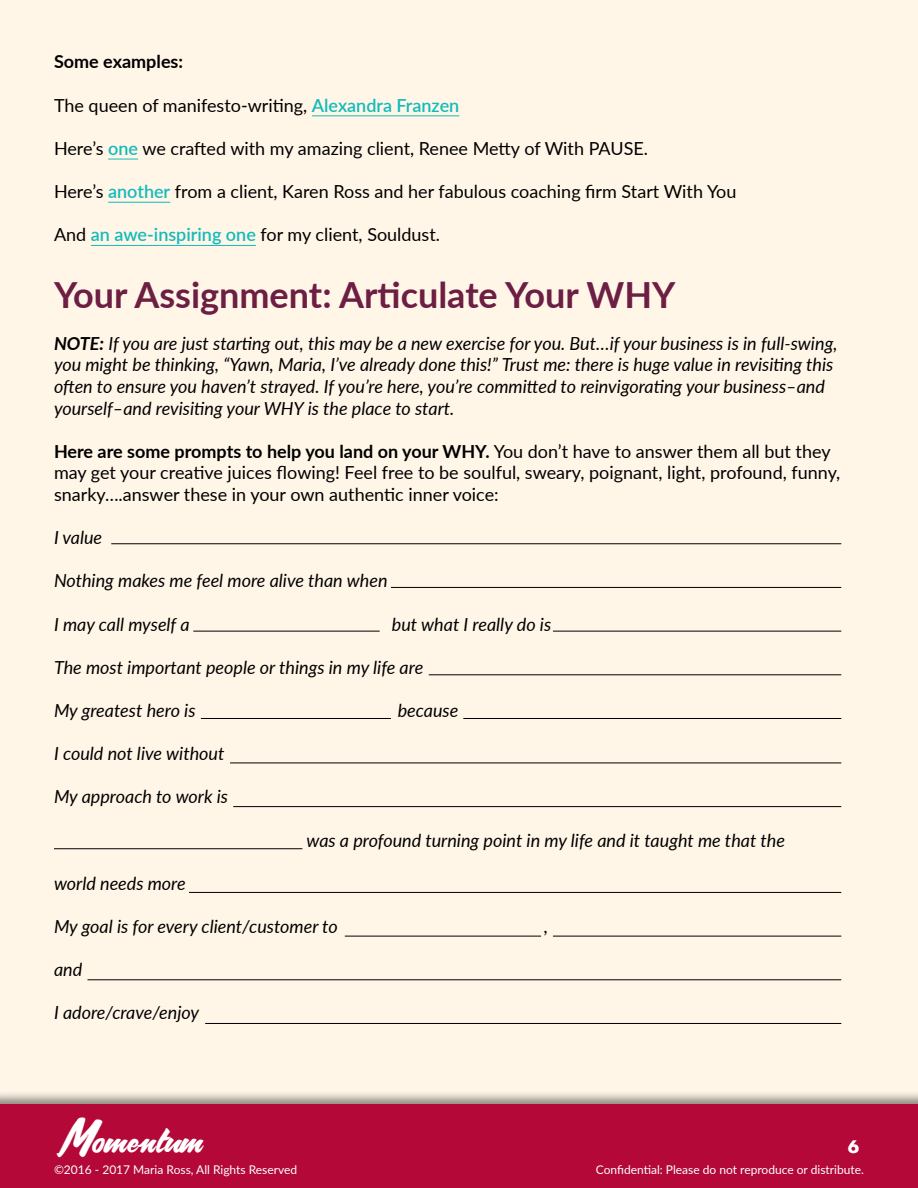
<style>
.page{position:relative;width:918px;height:1188px;background:#fff}
.page>*{position:absolute;margin:0;border:0;box-sizing:border-box;transform-origin:0 0}
.t1{font:700 36px "Lato";color:#6d1e43}
.t2{font:33px "Carosello";color:#fff}
.t3{font:italic 18px/21.6px "Lato";color:#000}
.t4{font:18px/21.6px "Lato";color:#000}
.t5{font:700 18px "Lato";color:#000}
.t6{font:700 18px "Intrepid";color:#fff}
.t7{font:12px "Lato";color:#fff}
.s1{font-weight:600;color:#14bbbb}
.s2{font-weight:700}
.s3{font-size:47.85px}
</style>
<div class="page">
<div style="left:0;top:1px;width:918px;height:1090px;background:#fff6e8"></div>
<div style="left:0;top:1091px;width:918px;height:97px;background:#000;opacity:.45"></div>
<div style="left:0;top:1104px;width:918px;height:84px;background:#b30838"></div>
<hr style="left:312px;top:115px;width:147px;height:1px;background:#14bbbb">
<hr style="left:108px;top:159px;width:30px;height:1px;background:#14bbbb">
<hr style="left:108px;top:202px;width:62px;height:1px;background:#14bbbb">
<hr style="left:91px;top:245px;width:165px;height:1px;background:#14bbbb">
<hr style="left:111px;top:543px;width:730px;height:1px;background:#000">
<hr style="left:230px;top:763px;width:611px;height:1px;background:#000">
<hr style="left:233px;top:806px;width:608px;height:1px;background:#000">
<hr style="left:54px;top:848px;width:248px;height:1px;background:#000">
<hr style="left:391px;top:587px;width:450px;height:1px;background:#000">
<hr style="left:553px;top:631px;width:288px;height:1px;background:#000">
<hr style="left:429px;top:674px;width:412px;height:1px;background:#000">
<hr style="left:193px;top:631px;width:187px;height:1px;background:#000">
<hr style="left:345px;top:936px;width:196px;height:1px;background:#000">
<hr style="left:553px;top:936px;width:288px;height:1px;background:#000">
<hr style="left:87px;top:979px;width:754px;height:1px;background:#000">
<hr style="left:201px;top:718px;width:190px;height:1px;background:#000">
<hr style="left:463px;top:718px;width:378px;height:1px;background:#000">
<hr style="left:189px;top:892px;width:652px;height:1px;background:#000">
<hr style="left:205px;top:1023px;width:636px;height:1px;background:#000">
<p class="t5" style="left:54px;top:49px;width:131px">Some examples:</p>
<p class="t4" style="left:54px;top:94px;width:407px">The queen of manifesto-writing, <span class="s1">Alexandra Franzen</span></p>
<p class="t4" style="left:54px;top:137px;width:596px">Here’s <span class="s1">one</span> we crafted with my amazing client, Renee Metty of With PAUSE.</p>
<p class="t4" style="left:54px;top:180px;width:684px">Here’s <span class="s1">another</span> from a client, Karen Ross and her fabulous coaching firm Start With You</p>
<p class="t4" style="left:54px;top:223px;width:388px">And <span class="s1">an awe-inspiring one</span> for my client, Souldust.</p>
<h1 class="t1" style="left:54px;top:268px;width:623px">Your Assignment: Articulate Your WHY</h1>
<p class="t3" style="left:54px;top:332px;width:785px"><span class="s2">NOTE:</span> If you are just starting out, this may be a new exercise for you. But…if your business is in full-swing, you might be thinking, “Yawn, Maria, I’ve already done this!” Trust me: there is huge value in revisiting this often to ensure you haven’t strayed. If you’re here, you’re committed to reinvigorating your business–and yourself–and revisiting your WHY is the place to start.</p>
<p class="t4" style="left:54px;top:440px;width:788px"><span class="s2">Here are some prompts to help you land on your WHY.</span> You don’t have to answer them all but they may get your creative juices flowing! Feel free to be soulful, sweary, poignant, light, profound, funny, snarky….answer these in your own authentic inner voice:</p>
<p class="t3" style="left:54px;top:526px;width:50px">I value</p>
<p class="t3" style="left:54px;top:569px;width:335px">Nothing makes me feel more alive than when</p>
<p class="t3" style="left:54px;top:612px;width:137px">I may call myself a</p>
<p class="t3" style="left:392px;top:612px;width:161px">but what I really do is</p>
<p class="t3" style="left:54px;top:656px;width:371px">The most important people or things in my life are</p>
<p class="t3" style="left:54px;top:699px;width:143px">My greatest hero is</p>
<p class="t3" style="left:398px;top:699px;width:62px">because</p>
<p class="t3" style="left:54px;top:742px;width:172px">I could not live without</p>
<p class="t3" style="left:54px;top:785px;width:176px">My approach to work is</p>
<p class="t3" style="left:307px;top:828px;width:480px">was a profound turning point in my life and it taught me that the</p>
<p class="t3" style="left:54px;top:872px;width:133px">world needs more</p>
<p class="t3" style="left:54px;top:915px;width:285px">My goal is for every client/customer to</p>
<p class="t3" style="left:544px;top:915px;width:6px">,</p>
<p class="t3" style="left:54px;top:958px;width:30px">and</p>
<p class="t3" style="left:54px;top:1001px;width:147px">I adore/crave/enjoy</p>
<h2 class="t2" style="left:64px;top:1125px;width:141px"><span class="s3">M</span>omentum</h2>
<p class="t6" style="left:848px;top:1136px;width:13px">6</p>
<p class="t7" style="left:54px;top:1161px;width:245px">©2016 - 2017 Maria Ross, All Rights Reserved</p>
<p class="t7" style="left:596px;top:1161px;width:270px">Confidential: Please do not reproduce or distribute.</p>
</div>
